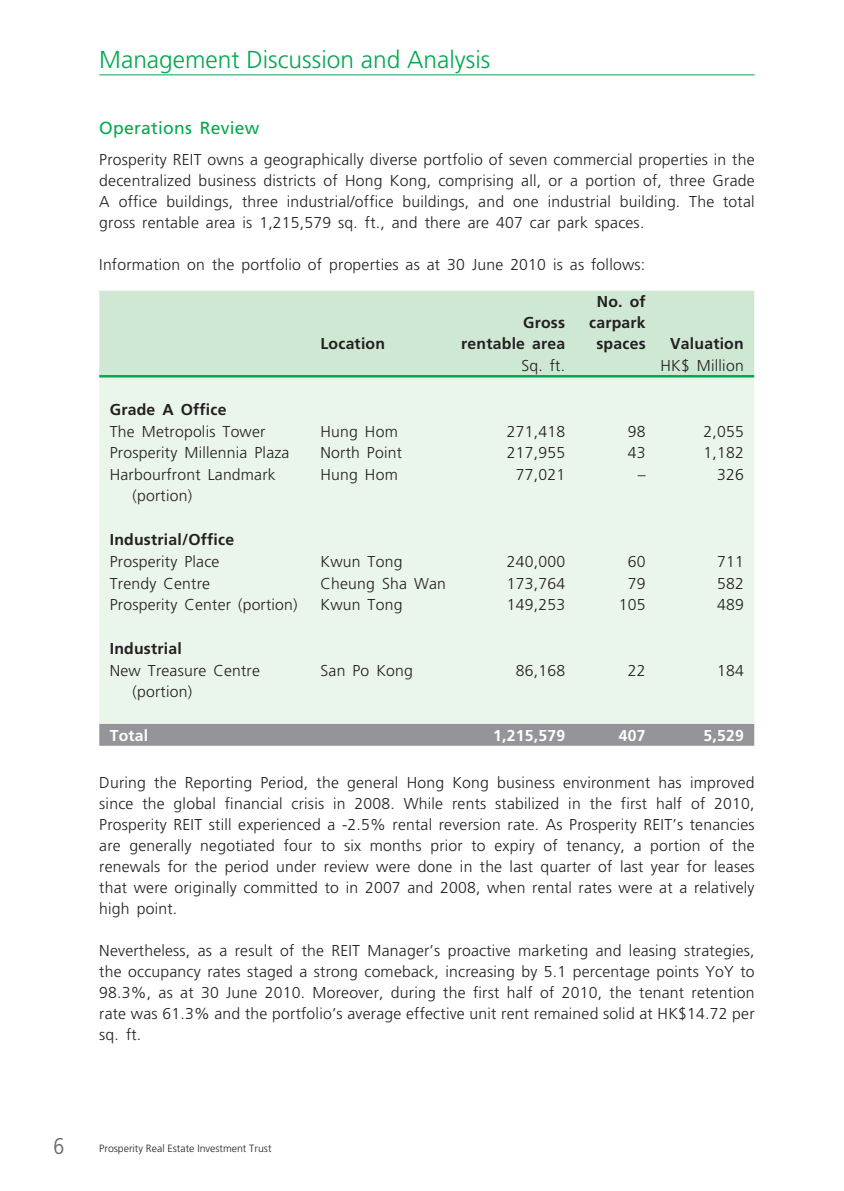
<style>
.page{position:relative;width:844px;height:1191px;background:#fff}
.page>*{position:absolute;margin:0;border:0;box-sizing:border-box;transform-origin:0 0}
.t1{font:300 24.5px "Frutiger LT Std";color:#00a94f}
.t2{font:300 condensed 22.75px "Frutiger LT Std";color:#636466}
.t3{font:17.5px "Frutiger LT Std";letter-spacing:.015em;color:#00a94f}
.t4{font:300 15.75px/21px "Frutiger LT Std";letter-spacing:.015em;color:#231f20;text-align:justify}
.t5{font:700 15.75px/21px "Frutiger LT Std";letter-spacing:.015em;color:#231f20;text-align:right}
.t6{font:700 15.75px "Frutiger LT Std";letter-spacing:.015em;color:#fff}
.t7{font:300 10.5px "Frutiger LT Std";color:#231f20}
</style>
<div class="page">
<hr style="left:99px;top:74px;width:655px;height:1px;background:#00a94f">
<div style="left:99px;top:290px;width:655px;height:84px;background:#cfe8d4"></div>
<div style="left:99px;top:379px;width:655px;height:345px;background:#eaf5ec"></div>
<div style="left:99px;top:724px;width:655px;height:21px;background:#939598"></div>
<svg style="left:99px;top:374px;width:656px;height:5px;background:#70cc98"></svg>
<h1 class="t1" style="left:99px;top:48px;width:392px">Management Discussion and Analysis</h1>
<p class="t3" style="left:99px;top:120px;width:161px">Operations Review</p>
<p class="t4" style="left:99px;top:149px;width:656px">Prosperity REIT owns a geographically diverse portfolio of seven commercial properties in the decentralized business districts of Hong Kong, comprising all, or a portion of, three Grade A office buildings, three industrial/office buildings, and one industrial building. The total gross rentable area is 1,215,579 sq. ft., and there are 407 car park spaces.</p>
<p class="t4" style="left:99px;top:254px;width:547px">Information on the portfolio of properties as at 30 June 2010 is as follows:</p>
<p class="t5" style="left:320px;top:334px;width:66px">Location</p>
<p class="t5" style="left:461px;top:313px;width:105px">Gross rentable area</p>
<p class="t5" style="left:589px;top:292px;width:58px;text-align:center">No. of carpark spaces</p>
<p class="t5" style="left:670px;top:334px;width:75px">Valuation</p>
<p class="t4" style="left:521px;top:356px;width:45px">Sq. ft.</p>
<p class="t4" style="left:660px;top:356px;width:85px">HK$ Million</p>
<p class="t5" style="left:110px;top:399px;width:118px">Grade A Office</p>
<p class="t4" style="left:110px;top:421px;width:157px">The Metropolis Tower</p>
<p class="t4" style="left:320px;top:421px;width:79px">Hung Hom</p>
<p class="t4" style="left:506px;top:421px;width:60px">271,418</p>
<p class="t4" style="left:627px;top:421px;width:19px">98</p>
<p class="t4" style="left:703px;top:421px;width:42px">2,055</p>
<p class="t4" style="left:110px;top:443px;width:181px">Prosperity Millennia Plaza</p>
<p class="t4" style="left:320px;top:443px;width:83px">North Point</p>
<p class="t4" style="left:506px;top:443px;width:60px">217,955</p>
<p class="t4" style="left:627px;top:443px;width:19px">43</p>
<p class="t4" style="left:703px;top:443px;width:42px">1,182</p>
<p class="t4" style="left:132px;top:465px;width:145px;text-indent:-23px">Harbourfront Landmark (portion)</p>
<p class="t4" style="left:320px;top:465px;width:79px">Hung Hom</p>
<p class="t4" style="left:515px;top:465px;width:51px">77,021</p>
<p class="t4" style="left:637px;top:465px;width:9px">–</p>
<p class="t4" style="left:716px;top:465px;width:28px">326</p>
<p class="t5" style="left:110px;top:529px;width:126px">Industrial/Office</p>
<p class="t4" style="left:110px;top:551px;width:111px">Prosperity Place</p>
<p class="t4" style="left:320px;top:551px;width:83px">Kwun Tong</p>
<p class="t4" style="left:506px;top:551px;width:60px">240,000</p>
<p class="t4" style="left:627px;top:551px;width:19px">60</p>
<p class="t4" style="left:716px;top:551px;width:28px">711</p>
<p class="t4" style="left:110px;top:573px;width:102px">Trendy Centre</p>
<p class="t4" style="left:320px;top:573px;width:127px">Cheung Sha Wan</p>
<p class="t4" style="left:506px;top:573px;width:60px">173,764</p>
<p class="t4" style="left:627px;top:573px;width:19px">79</p>
<p class="t4" style="left:716px;top:573px;width:28px">582</p>
<p class="t4" style="left:110px;top:595px;width:189px">Prosperity Center (portion)</p>
<p class="t4" style="left:320px;top:595px;width:83px">Kwun Tong</p>
<p class="t4" style="left:506px;top:595px;width:60px">149,253</p>
<p class="t4" style="left:618px;top:595px;width:28px">105</p>
<p class="t4" style="left:716px;top:595px;width:28px">489</p>
<p class="t5" style="left:110px;top:639px;width:73px">Industrial</p>
<p class="t4" style="left:132px;top:660px;width:129px;text-indent:-23px">New Treasure Centre (portion)</p>
<p class="t4" style="left:320px;top:660px;width:94px">San Po Kong</p>
<p class="t4" style="left:515px;top:660px;width:51px">86,168</p>
<p class="t4" style="left:627px;top:660px;width:19px">22</p>
<p class="t4" style="left:716px;top:660px;width:28px">184</p>
<p class="t6" style="left:110px;top:728px;width:40px">Total</p>
<p class="t6" style="left:493px;top:728px;width:73px">1,215,579</p>
<p class="t6" style="left:618px;top:728px;width:28px">407</p>
<p class="t6" style="left:703px;top:728px;width:42px">5,529</p>
<p class="t4" style="left:99px;top:772px;width:656px">During the Reporting Period, the general Hong Kong business environment has improved since the global financial crisis in 2008. While rents stabilized in the first half of 2010, Prosperity REIT still experienced a -2.5% rental reversion rate. As Prosperity REIT’s tenancies are generally negotiated four to six months prior to expiry of tenancy, a portion of the renewals for the period under review were done in the last quarter of last year for leases that were originally committed to in 2007 and 2008, when rental rates were at a relatively high point.</p>
<p class="t4" style="left:99px;top:940px;width:656px">Nevertheless, as a result of the REIT Manager’s proactive marketing and leasing strategies, the occupancy rates staged a strong comeback, increasing by 5.1 percentage points YoY to 98.3%, as at 30 June 2010. Moreover, during the first half of 2010, the tenant retention rate was 61.3% and the portfolio’s average effective unit rent remained solid at HK$14.72 per sq. ft.</p>
<h2 class="t2" style="left:54px;top:1133px;width:12px">6</h2>
<p class="t7" style="left:99px;top:1143px;width:174px">Prosperity Real Estate Investment Trust</p>
</div>
